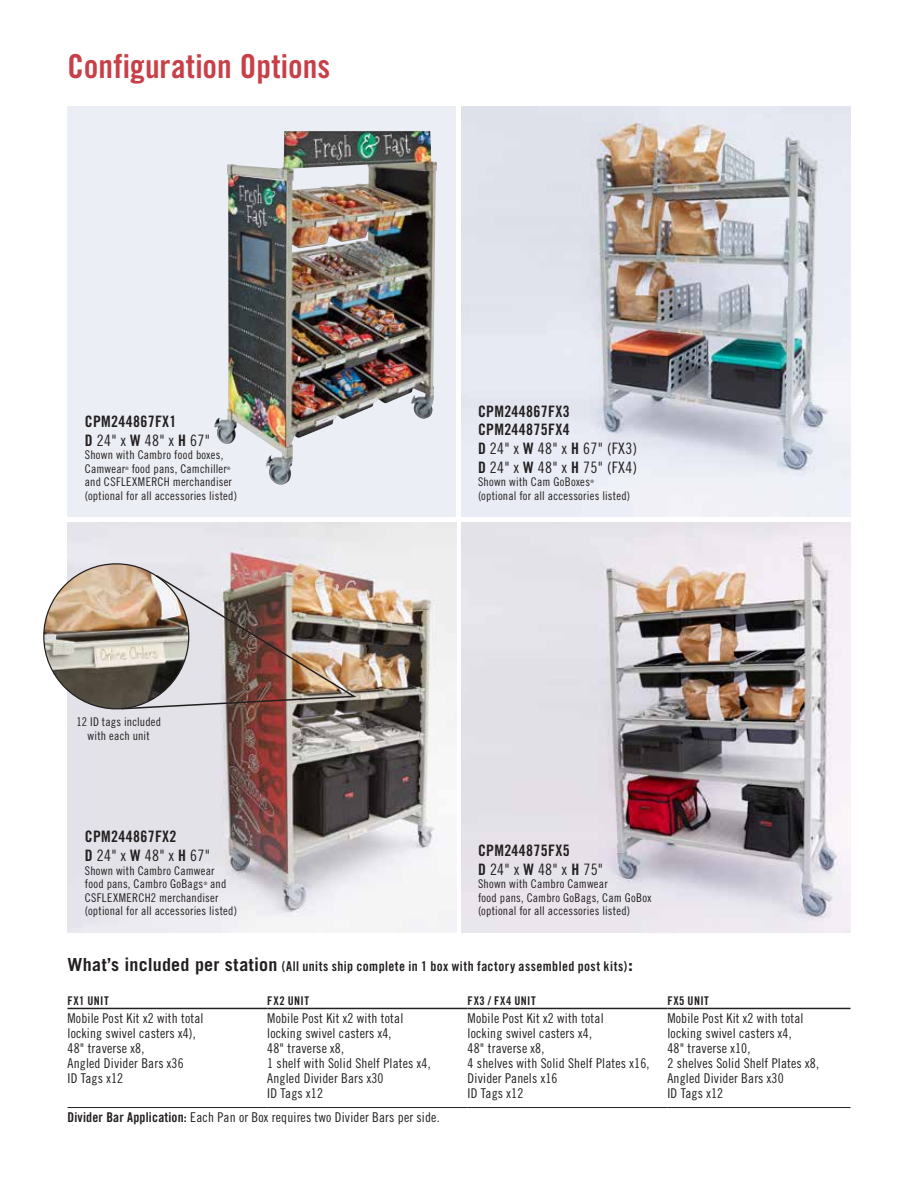
<style>
.page{position:relative;width:918px;height:1188px;background:#fff}
.page>*{position:absolute;margin:0;border:0;box-sizing:border-box;transform-origin:0 0}
.t1{font:33px "Trade Gothic LT Std Bd Cn 20";color:#c83f47}
.t2{font:15.75px/18.8px "Trade Gothic LT Std Cn 18";letter-spacing:.02em;color:#231f20}
.t3{font:15.75px/18.8px "Trade Gothic LT Std Bd Cn 20";letter-spacing:.02em;color:#231f20}
.t4{font:13.5px/15px "Trade Gothic LT Std Cn 18";letter-spacing:.015em;color:#231f20}
.t5{font:13.5px "Trade Gothic LT Std Bd Cn 20";letter-spacing:.03em;color:#231f20}
.t6{font:12px/13.5px "Trade Gothic LT Std Cn 18";letter-spacing:.02em;color:#231f20}
.t7{font:12px "Trade Gothic LT Std Bd Cn 20";letter-spacing:.045em;color:#231f20}
.t8{font:4.5px "Trade Gothic LT Std Cn 18";color:#231f20}
.s1{font-family:"Trade Gothic LT Std Bd Cn 20"}
.s2{font-family:"Trade Gothic";font-weight:700;font-size:18px}
</style>
<div class="page">
<div style="left:68px;top:107px;width:388px;height:410px;background:#ebeef5"></div>
<img style="left:214px;top:131px;width:188px;height:354px">
<img style="left:68px;top:522px;width:388px;height:410px">
<img style="left:462px;top:107px;width:388px;height:410px">
<img style="left:462px;top:522px;width:388px;height:410px">
<img style="left:44px;top:564px;width:145px;height:145px;border-radius:72px">
<img style="left:120px;top:574px;width:239px;height:136px">
<hr style="left:68px;top:1008px;width:199px;height:1px;background:#231f20">
<hr style="left:267px;top:1008px;width:201px;height:1px;background:#231f20">
<hr style="left:468px;top:1008px;width:199px;height:1px;background:#231f20">
<hr style="left:667px;top:1008px;width:183px;height:1px;background:#231f20">
<hr style="left:68px;top:1107px;width:199px;height:1px;background:#231f20">
<hr style="left:267px;top:1107px;width:201px;height:1px;background:#231f20">
<hr style="left:468px;top:1107px;width:199px;height:1px;background:#231f20">
<hr style="left:667px;top:1107px;width:183px;height:1px;background:#231f20">
<h1 class="t1" style="left:68px;top:46px;width:264px">Configuration Options</h1>
<p class="t3" style="left:85px;top:412px;width:93px">CPM244867FX1</p>
<p class="t2" style="left:85px;top:431px;width:127px"><span class="s1">D</span> 24" x <span class="s1">W</span> 48" x <span class="s1">H</span> 67"</p>
<p class="t6" style="left:85px;top:448px;width:140px">Shown with Cambro food boxes,<br>Camwear</p>
<p class="t8" style="left:125px;top:465px;width:5px">®</p>
<p class="t6" style="left:132px;top:462px;width:97px">food pans, Camchiller</p>
<p class="t8" style="left:227px;top:465px;width:5px">®</p>
<p class="t6" style="left:85px;top:475px;width:154px">and CSFLEXMERCH merchandiser (optional for all accessories listed)</p>
<p class="t6" style="left:76px;top:715px;width:86px;text-align:center">12 ID tags included with each unit</p>
<p class="t3" style="left:85px;top:827px;width:93px">CPM244867FX2</p>
<p class="t2" style="left:85px;top:846px;width:127px"><span class="s1">D</span> 24" x <span class="s1">W</span> 48" x <span class="s1">H</span> 67"</p>
<p class="t6" style="left:85px;top:864px;width:131px">Shown with Cambro Camwear food pans, Cambro GoBags</p>
<p class="t6" style="left:85px;top:877px;width:154px;text-indent:125px">and<br>CSFLEXMERCH2 merchandiser (optional for all accessories listed)</p>
<p class="t8" style="left:204px;top:881px;width:5px">®</p>
<p class="t3" style="left:478px;top:401px;width:93px">CPM244867FX3<br>CPM244875FX4</p>
<p class="t2" style="left:478px;top:439px;width:161px"><span class="s1">D</span> 24" x <span class="s1">W</span> 48" x <span class="s1">H</span> 67" (FX3)<br><span class="s1">D</span> 24" x <span class="s1">W</span> 48" x <span class="s1">H</span> 75" (FX4)</p>
<p class="t6" style="left:478px;top:475px;width:113px">Shown with Cam GoBoxes</p>
<p class="t8" style="left:591px;top:479px;width:5px">®</p>
<p class="t6" style="left:478px;top:489px;width:154px">(optional for all accessories listed)</p>
<p class="t3" style="left:478px;top:841px;width:93px">CPM244875FX5</p>
<p class="t2" style="left:478px;top:860px;width:127px"><span class="s1">D</span> 24" x <span class="s1">W</span> 48" x <span class="s1">H</span> 75"</p>
<p class="t6" style="left:478px;top:877px;width:175px">Shown with Cambro Camwear<br>food pans, Cambro GoBags, Cam GoBox (optional for all accessories listed)</p>
<p class="t5" style="left:68px;top:958px;width:567px"><span class="s2">What’s included per station</span> (All units ship complete in 1 box with factory assembled post kits)<span class="s2">:</span></p>
<p class="t7" style="left:68px;top:994px;width:43px">FX1 UNIT</p>
<p class="t7" style="left:267px;top:994px;width:43px">FX2 UNIT</p>
<p class="t7" style="left:468px;top:994px;width:70px">FX3 / FX4 UNIT</p>
<p class="t7" style="left:667px;top:994px;width:43px">FX5 UNIT</p>
<p class="t4" style="left:68px;top:1010px;width:138px">Mobile Post Kit x2 with total locking swivel casters x4),<br>48" traverse x8,<br>Angled Divider Bars x36<br>ID Tags x12</p>
<p class="t4" style="left:267px;top:1010px;width:165px">Mobile Post Kit x2 with total locking swivel casters x4,<br>48" traverse x8,<br>1 shelf with Solid Shelf Plates x4,<br>Angled Divider Bars x30<br>ID Tags x12</p>
<p class="t4" style="left:468px;top:1010px;width:183px">Mobile Post Kit x2 with total<br>locking swivel casters x4,<br>48" traverse x8,<br>4 shelves with Solid Shelf Plates x16,<br>Divider Panels x16<br>ID Tags x12</p>
<p class="t4" style="left:667px;top:1010px;width:153px">Mobile Post Kit x2 with total locking swivel casters x4,<br>48" traverse x10,<br>2 shelves Solid Shelf Plates x8,<br>Angled Divider Bars x30<br>ID Tags x12</p>
<p class="t4" style="left:68px;top:1109px;width:374px"><span class="s1">Divider Bar Application:</span> Each Pan or Box requires two Divider Bars per side.</p>
</div>
